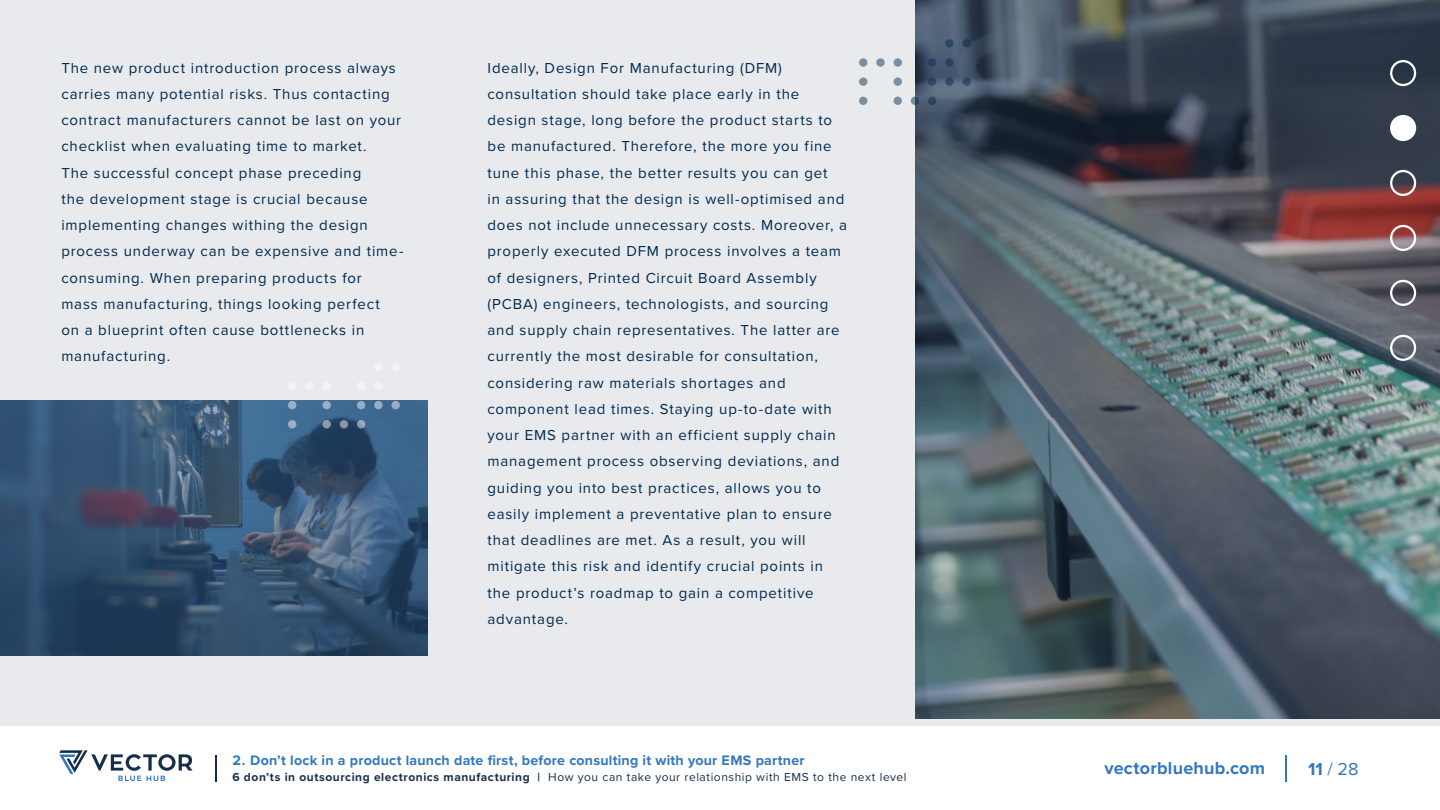
<style>
.page{position:relative;width:1440px;height:810px;background:#fff}
.page>*{position:absolute;margin:0;border:0;box-sizing:border-box;transform-origin:0 0}
.t1{font:700 18px "Proxima Nova";letter-spacing:.015em;color:#3378bd}
.t2{font:18px "Proxima Nova";color:#3378bd}
.tekst{font:15px/26.2px "Proxima Nova";letter-spacing:.055em;color:#00294e}
.tekst-2{font:700 14.25px "Proxima Nova";letter-spacing:.015em;color:#3378bd}
.tekst-3{font:12px "Proxima Nova";letter-spacing:.045em;color:#172e4a}
.s1{font-weight:700}
</style>
<div class="page">
<hr style="left:1285px;top:755px;width:2px;height:27px;background:#3378bd">
<div style="left:0;top:0;width:1440px;height:725px;background:#e8eaed"></div>
<img style="left:915px;top:0;width:525px;height:718px">
<svg style="left:59px;top:750px;width:134px;height:31px"></svg>
<hr style="left:215px;top:755px;width:2px;height:27px;background:#172e4a">
<img style="left:0;top:400px;width:428px;height:256px">
<div style="left:859px;top:58px;width:8px;height:9px;background:#7b8fa2;border-radius:50%"></div>
<svg style="left:859px;top:77px;width:8px;height:9px"></svg>
<div style="left:859px;top:97px;width:8px;height:8px;background:#7b8fa2;border-radius:50%"></div>
<svg style="left:876px;top:58px;width:9px;height:9px"></svg>
<div style="left:894px;top:58px;width:8px;height:9px;background:#7b8fa2;border-radius:50%"></div>
<svg style="left:894px;top:77px;width:8px;height:9px"></svg>
<div style="left:894px;top:97px;width:8px;height:8px;background:#7b8fa2;border-radius:50%"></div>
<svg style="left:911px;top:97px;width:8px;height:8px"></svg>
<div style="left:928px;top:58px;width:8px;height:9px;background:#254260;border-radius:50%"></div>
<div style="left:928px;top:77px;width:8px;height:9px;background:#2b4764;border-radius:50%"></div>
<div style="left:928px;top:97px;width:8px;height:8px;background:#2a4661;border-radius:50%"></div>
<svg style="left:945px;top:39px;width:9px;height:9px"></svg>
<svg style="left:945px;top:58px;width:9px;height:9px"></svg>
<svg style="left:945px;top:77px;width:9px;height:9px"></svg>
<div style="left:963px;top:39px;width:8px;height:9px;background:#223e59;border-radius:50%"></div>
<div style="left:963px;top:77px;width:8px;height:9px;background:#314d69;border-radius:50%"></div>
<div style="left:288px;top:382px;width:8px;height:8px;background:#f2f3f5;border-radius:50%"></div>
<div style="left:288px;top:401px;width:8px;height:8px;background:#99b1c7;border-radius:50%"></div>
<div style="left:288px;top:420px;width:8px;height:8px;background:#99b1c6;border-radius:50%"></div>
<div style="left:305px;top:382px;width:9px;height:8px;background:#f2f3f5;border-radius:50%"></div>
<div style="left:322px;top:382px;width:9px;height:8px;background:#f2f3f5;border-radius:50%"></div>
<svg style="left:322px;top:401px;width:9px;height:8px"></svg>
<svg style="left:322px;top:420px;width:9px;height:8px"></svg>
<div style="left:340px;top:420px;width:8px;height:8px;background:#8897a7;border-radius:50%"></div>
<div style="left:357px;top:382px;width:8px;height:8px;background:#f2f3f5;border-radius:50%"></div>
<div style="left:357px;top:401px;width:8px;height:8px;background:#97afc4;border-radius:50%"></div>
<svg style="left:357px;top:420px;width:8px;height:8px"></svg>
<div style="left:374px;top:363px;width:9px;height:8px;background:#f2f3f5;border-radius:50%"></div>
<div style="left:374px;top:382px;width:9px;height:8px;background:#f2f3f5;border-radius:50%"></div>
<svg style="left:374px;top:401px;width:9px;height:8px"></svg>
<div style="left:391px;top:363px;width:9px;height:8px;background:#f2f3f5;border-radius:50%"></div>
<svg style="left:391px;top:401px;width:9px;height:8px"></svg>
<div style="left:1390px;top:225px;width:26px;height:26px;border:2px solid #fff;border-radius:50%"></div>
<div style="left:1390px;top:170px;width:26px;height:26px;border:2px solid #fff;border-radius:50%"></div>
<div style="left:1390px;top:335px;width:26px;height:26px;border:2px solid #fff;border-radius:50%"></div>
<div style="left:1391px;top:116px;width:24px;height:24px;background:#fff;border-radius:50%"></div>
<div style="left:1390px;top:115px;width:26px;height:26px;border:2px solid #fff;border-radius:50%"></div>
<div style="left:1390px;top:280px;width:26px;height:26px;border:2px solid #fff;border-radius:50%"></div>
<div style="left:1390px;top:60px;width:26px;height:26px;border:2px solid #fff;border-radius:50%"></div>
<p class="tekst" style="left:61px;top:54px;width:344px">The new product introduction process always carries many potential risks. Thus contacting contract manufacturers cannot be last on your checklist when evaluating time to market.<br>The successful concept phase preceding<br>the development stage is crucial because implementing changes withing the design process underway can be expensive and time&shy;consuming. When preparing products for<br>mass manufacturing, things looking perfect<br>on a blueprint often cause bottlenecks in manufacturing.</p>
<p class="tekst" style="left:488px;top:54px;width:361px">Ideally, Design For Manufacturing (DFM) consultation should take place early in the design stage, long before the product starts to be manufactured. Therefore, the more you fine tune this phase, the better results you can get<br>in assuring that the design is well-optimised and does not include unnecessary costs. Moreover, a properly executed DFM process involves a team of designers, Printed Circuit Board Assembly (PCBA) engineers, technologists, and sourcing and supply chain representatives. The latter are currently the most desirable for consultation, considering raw materials shortages and component lead times. Staying up-to-date with your EMS partner with an efficient supply chain management process observing deviations, and guiding you into best practices, allows you to easily implement a preventative plan to ensure that deadlines are met. As a result, you will mitigate this risk and identify crucial points in the product’s roadmap to gain a competitive advantage.</p>
<p class="tekst-2" style="left:232px;top:749px;width:574px">2. Don’t lock in a product launch date first, before consulting it with your EMS partner</p>
<p class="tekst-3" style="left:232px;top:768px;width:676px"><span class="s1">6 don’ts in outsourcing electronics manufacturing |</span> How you can take your relationship with EMS to the next level</p>
<p class="t1" style="left:1104px;top:755px;width:162px">vectorbluehub.com</p>
<p class="t2" style="left:1308px;top:756px;width:52px"><span class="s1">11</span> / 28</p>
</div>
